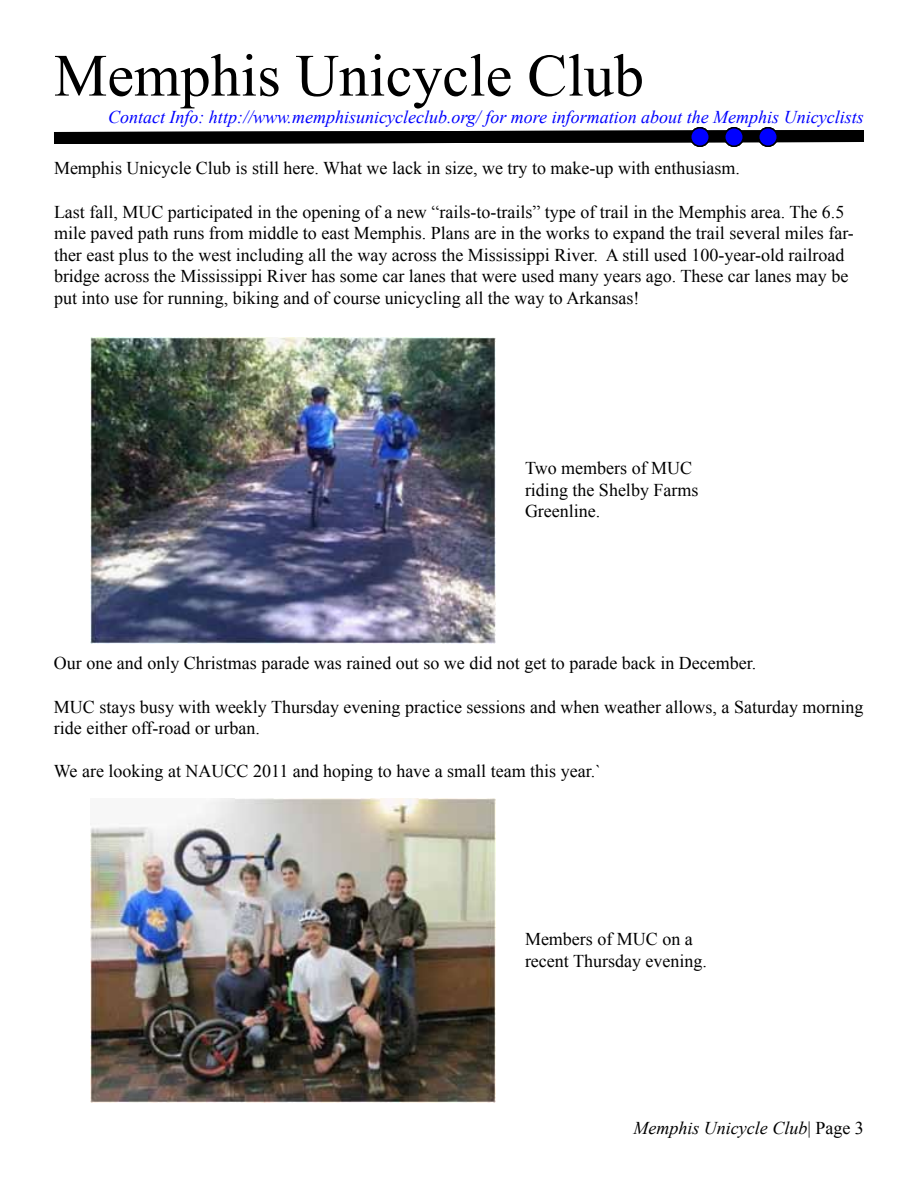
<style>
.page{position:relative;width:918px;height:1188px;background:#fff}
.page>*{position:absolute;margin:0;border:0;box-sizing:border-box;transform-origin:0 0}
.t1{font:60px "Times New Roman";color:#000}
.t2{font:18px/21.6px "Times New Roman";color:#000}
.t3{font:italic 18px "Times New Roman";color:#00f}
.t4{font:italic 18px "Times New Roman";color:#000}
.s1{font-style:normal}
</style>
<div class="page">
<svg style="left:54px;top:127px;width:810px;height:20px"></svg>
<div style="left:759px;top:128px;width:18px;height:18px;background:#00f;border-radius:50%"></div>
<div style="left:758px;top:127px;width:20px;height:20px;border:2px solid #000;border-radius:50%"></div>
<div style="left:691px;top:128px;width:18px;height:18px;background:#00f;border-radius:50%"></div>
<div style="left:690px;top:127px;width:20px;height:20px;border:2px solid #000;border-radius:50%"></div>
<div style="left:725px;top:128px;width:18px;height:18px;background:#00f;border-radius:50%"></div>
<div style="left:724px;top:127px;width:20px;height:20px;border:2px solid #000;border-radius:50%"></div>
<img style="left:91px;top:337px;width:404px;height:306px">
<img style="left:91px;top:798px;width:404px;height:304px">
<h1 class="t1" style="left:54px;top:35px;width:591px">Memphis Unicycle Club</h1>
<p class="t3" style="left:108px;top:105px;width:757px">Contact Info: http://www.memphisunicycleclub.org/ for more information about the Memphis Unicyclists</p>
<p class="t2" style="left:54px;top:157px;width:688px">Memphis Unicycle Club is still here. What we lack in size, we try to make-up with enthusiasm.</p>
<p class="t2" style="left:54px;top:201px;width:801px">Last fall, MUC participated in the opening of a new “rails-to-trails” type of trail in the Memphis area. The 6.5 mile paved path runs from middle to east Memphis. Plans are in the works to expand the trail several miles far&shy;ther east plus to the west including all the way across the Mississippi River. A still used 100-year-old railroad bridge across the Mississippi River has some car lanes that were used many years ago. These car lanes may be put into use for running, biking and of course unicycling all the way to Arkansas!</p>
<p class="t2" style="left:525px;top:457px;width:175px">Two members of MUC riding the Shelby Farms<br>Greenline.</p>
<p class="t2" style="left:54px;top:652px;width:704px">Our one and only Christmas parade was rained out so we did not get to parade back in December.</p>
<p class="t2" style="left:54px;top:696px;width:811px">MUC stays busy with weekly Thursday evening practice sessions and when weather allows, a Saturday morning ride either off-road or urban.</p>
<p class="t2" style="left:54px;top:760px;width:549px">We are looking at NAUCC 2011 and hoping to have a small team this year.`</p>
<p class="t2" style="left:525px;top:928px;width:184px">Members of MUC on a recent Thursday evening.</p>
<p class="t4" style="left:633px;top:1116px;width:232px">Memphis Unicycle Club<span class="s1">| Page 3</span></p>
</div>
